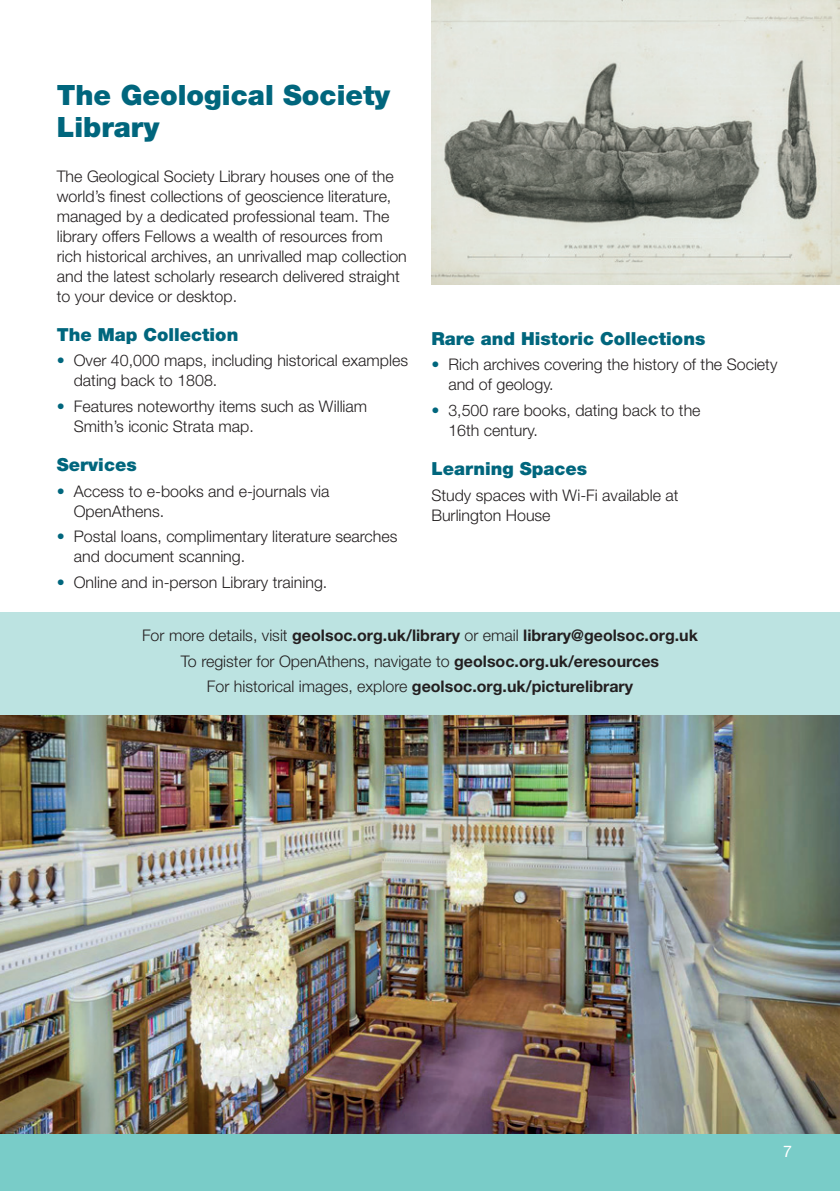
<style>
.page{position:relative;width:840px;height:1191px;background:#fff}
.page>*{position:absolute;margin:0;border:0;box-sizing:border-box;transform-origin:0 0}
.t1{font:900 28px/32px "Helvetica Neue LT Std";color:#00667d}
.t2{font:900 18px "Helvetica Neue LT Std";color:#00667d}
.t3{font:300 16px/20px "Helvetica Neue LT Std";color:#231f20}
.t4{font:700 16px/25.6px "Helvetica Neue LT Std";color:#231f20;text-align:center}
.t5{font:16px "Helvetica Neue LT Std";color:#fff}
.s1{font-weight:700;color:#00667d}
.s2{font-weight:300}
</style>
<div class="page">
<img style="left:0;top:714px;width:839px;height:420px">
<div style="left:0;top:612px;width:839px;height:102px;background:#bce3e1"></div>
<div style="left:0;top:1134px;width:839px;height:57px;background:#79ccc8"></div>
<img style="left:431px;top:1px;width:408px;height:283px">
<h1 class="t1" style="left:57px;top:79px;width:335px">The Geological Society<br>Library</h1>
<p class="t3" style="left:57px;top:165px;width:351px">The Geological Society Library houses one of the world’s finest collections of geoscience literature, managed by a dedicated professional team. The library offers Fellows a wealth of resources from rich historical archives, an unrivalled map collection and the latest scholarly research delivered straight to your device or desktop.</p>
<p class="t2" style="left:57px;top:323px;width:183px">The Map Collection</p>
<p class="t3" style="left:74px;top:350px;width:335px;text-indent:-17px"><span class="s1">•</span> Over 40,000 maps, including historical examples dating back to 1808.</p>
<p class="t3" style="left:74px;top:396px;width:295px;text-indent:-17px"><span class="s1">•</span> Features noteworthy items such as William<br>Smith’s iconic Strata map.</p>
<p class="t2" style="left:57px;top:454px;width:81px">Services</p>
<p class="t3" style="left:74px;top:481px;width:257px;text-indent:-17px"><span class="s1">•</span> Access to e-books and e-journals via<br>OpenAthens.</p>
<p class="t3" style="left:74px;top:526px;width:325px;text-indent:-17px"><span class="s1">•</span> Postal loans, complimentary literature searches and document scanning.</p>
<p class="t3" style="left:57px;top:572px;width:272px"><span class="s1">•</span> Online and in-person Library training.</p>
<p class="t2" style="left:431px;top:327px;width:275px">Rare and Historic Collections</p>
<p class="t3" style="left:448px;top:354px;width:330px;text-indent:-17px"><span class="s1">•</span> Rich archives covering the history of the Society and of geology.</p>
<p class="t3" style="left:448px;top:400px;width:253px;text-indent:-17px"><span class="s1">•</span> 3,500 rare books, dating back to the<br>16th century.</p>
<p class="t2" style="left:431px;top:458px;width:157px">Learning Spaces</p>
<p class="t3" style="left:431px;top:484px;width:248px">Study spaces with Wi-Fi available at<br>Burlington House</p>
<p class="t4" style="left:142px;top:622px;width:557px"><span class="s2">For more details, visit</span> geolsoc.org.uk/library <span class="s2">or email</span> library@geolsoc.org.uk<br><span class="s2">To register for OpenAthens, navigate to</span> geolsoc.org.uk/eresources<br><span class="s2">For historical images, explore</span> geolsoc.org.uk/picturelibrary</p>
<p class="t5" style="left:782px;top:1141px;width:10px">7</p>
</div>
